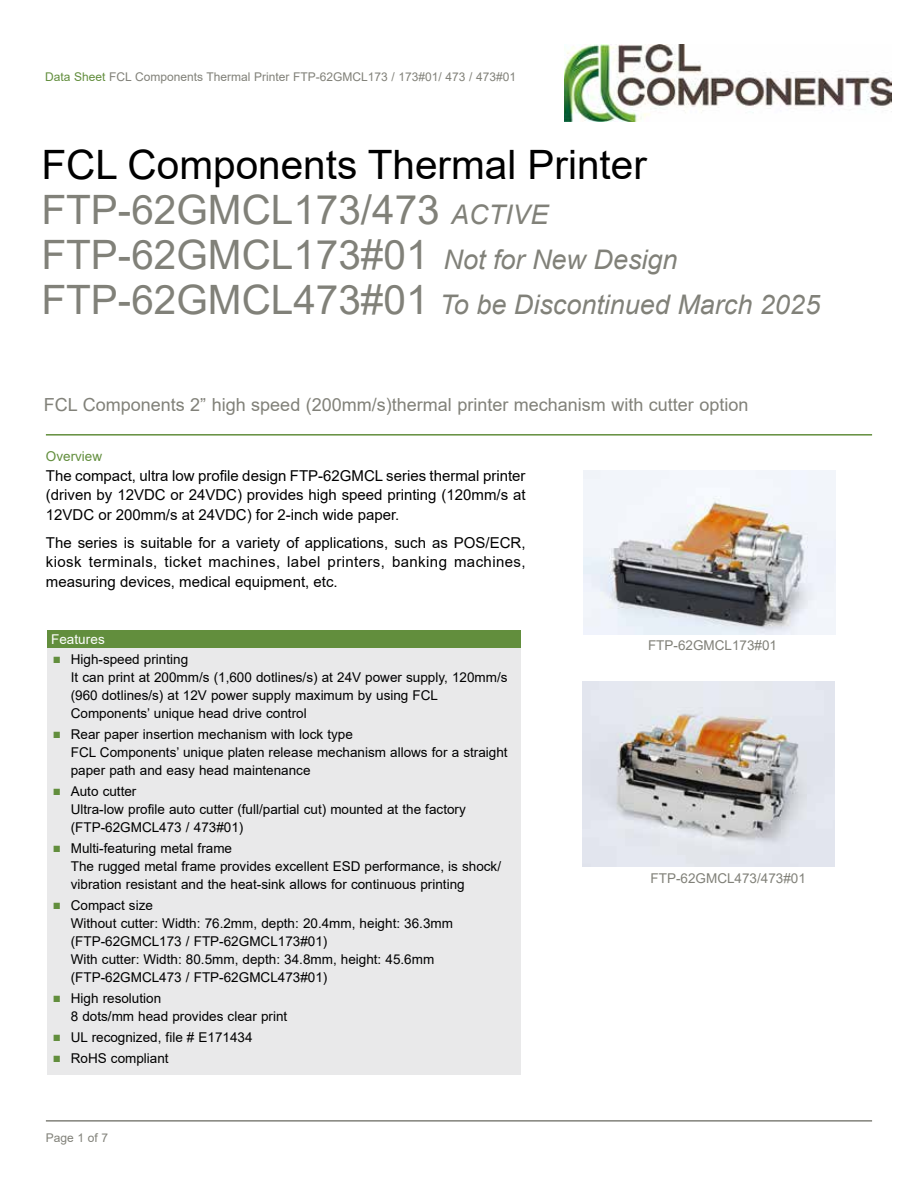
<style>
.page{position:relative;width:918px;height:1188px;background:#fff}
.page>*{position:absolute;margin:0;border:0;box-sizing:border-box;transform-origin:0 0}
.t1{font:40.5px/45px "Arial";color:#818179}
.t2{font:italic 27px "Arial";color:#818179}
.t3{font:18px "Arial";color:#818179}
.t4{font:15px/19.5px "Arial";color:#000;text-align:justify}
.t5{font:13.5px/18px "Arial";color:#000}
.t6{font:13.5px "Arial";color:#818179}
.t7{font:13.5px "Arial";color:#628e3d}
.t8{font:13.5px "Arial";letter-spacing:.005em;color:#fff}
.t9{font:12px "Arial";color:#818179}
.s1{color:#628e3d}
.s2{color:#000}
.s3{font-style:italic;font-size:27px}
.s4{font-style:normal;font-size:40.5px}
</style>
<div class="page">
<hr style="left:46px;top:434px;width:826px;height:2px;background:#628e3d">
<hr style="left:46px;top:1120px;width:826px;height:2px;background:#818179">
<img style="left:564px;top:44px;width:328px;height:77px">
<div style="left:47px;top:630px;width:473px;height:19px;background:#628e3d"></div>
<div style="left:47px;top:649px;width:473px;height:426px;background:#e9e9ea"></div>
<img style="left:584px;top:471px;width:252px;height:163px">
<img style="left:582px;top:681px;width:252px;height:186px">
<p class="t9" style="left:45px;top:68px;width:473px"><span class="s1">Data Sheet</span> FCL Components Thermal Printer FTP-62GMCL173 / 173#01/ 473 / 473#01</p>
<h1 class="t1" style="left:41px;top:142px;width:638px"><span class="s2">FCL Components Thermal Printer<br></span>FTP-62GMCL173/473 <span class="s3">ACTIVE<br></span>FTP-62GMCL173#01 <span class="s3">Not for New Design</span></h1>
<h2 class="t2" style="left:41px;top:287px;width:780px"><span class="s4">FTP-62GMCL473#01</span> To be Discontinued March 2025</h2>
<h3 class="t3" style="left:44px;top:392px;width:706px">FCL Components 2” high speed (200mm/s)thermal printer mechanism with cutter option</h3>
<p class="t7" style="left:46px;top:447px;width:58px">Overview</p>
<p class="t4" style="left:46px;top:466px;width:481px">The compact, ultra low profile design FTP-62GMCL series thermal printer (driven by 12VDC or 24VDC) provides high speed printing (120mm/s at 12VDC or 200mm/s at 24VDC) for 2-inch wide paper.</p>
<p class="t4" style="left:46px;top:533px;width:481px">The series is suitable for a variety of applications, such as POS/ECR, kiosk terminals, ticket machines, label printers, banking machines, measuring devices, medical equipment, etc.</p>
<p class="t8" style="left:51px;top:630px;width:55px">Features</p>
<p class="t5" style="left:71px;top:650px;width:438px;text-indent:-18px"><span class="s1">■</span> High-speed printing<br>It can print at 200mm/s (1,600 dotlines/s) at 24V power supply, 120mm/s (960 dotlines/s) at 12V power supply maximum by using FCL Components’ unique head drive control</p>
<p class="t5" style="left:71px;top:725px;width:438px;text-indent:-18px"><span class="s1">■</span> Rear paper insertion mechanism with lock type<br>FCL Components’ unique platen release mechanism allows for a straight paper path and easy head maintenance</p>
<p class="t5" style="left:71px;top:782px;width:397px;text-indent:-18px"><span class="s1">■</span> Auto cutter<br>Ultra-low profile auto cutter (full/partial cut) mounted at the factory (FTP-62GMCL473 / 473#01)</p>
<p class="t5" style="left:71px;top:839px;width:432px;text-indent:-18px"><span class="s1">■</span> Multi-featuring metal frame<br>The rugged metal frame provides excellent ESD performance, is shock/ vibration resistant and the heat-sink allows for continuous printing</p>
<p class="t5" style="left:71px;top:896px;width:384px;text-indent:-18px"><span class="s1">■</span> Compact size<br>Without cutter: Width: 76.2mm, depth: 20.4mm, height: 36.3mm (FTP-62GMCL173 / FTP-62GMCL173#01)<br>With cutter: Width: 80.5mm, depth: 34.8mm, height: 45.6mm (FTP-62GMCL473 / FTP-62GMCL473#01)</p>
<p class="t5" style="left:71px;top:989px;width:218px;text-indent:-18px"><span class="s1">■</span> High resolution<br>8 dots/mm head provides clear print</p>
<p class="t5" style="left:53px;top:1028px;width:201px"><span class="s1">■</span> UL recognized, file # E171434</p>
<p class="t5" style="left:53px;top:1049px;width:117px"><span class="s1">■</span> RoHS compliant</p>
<p class="t9" style="left:46px;top:1130px;width:64px">Page 1 of 7</p>
<p class="t6" style="left:648px;top:636px;width:131px">FTP-62GMCL173#01</p>
<p class="t6" style="left:651px;top:869px;width:157px">FTP-62GMCL473/473#01</p>
</div>
